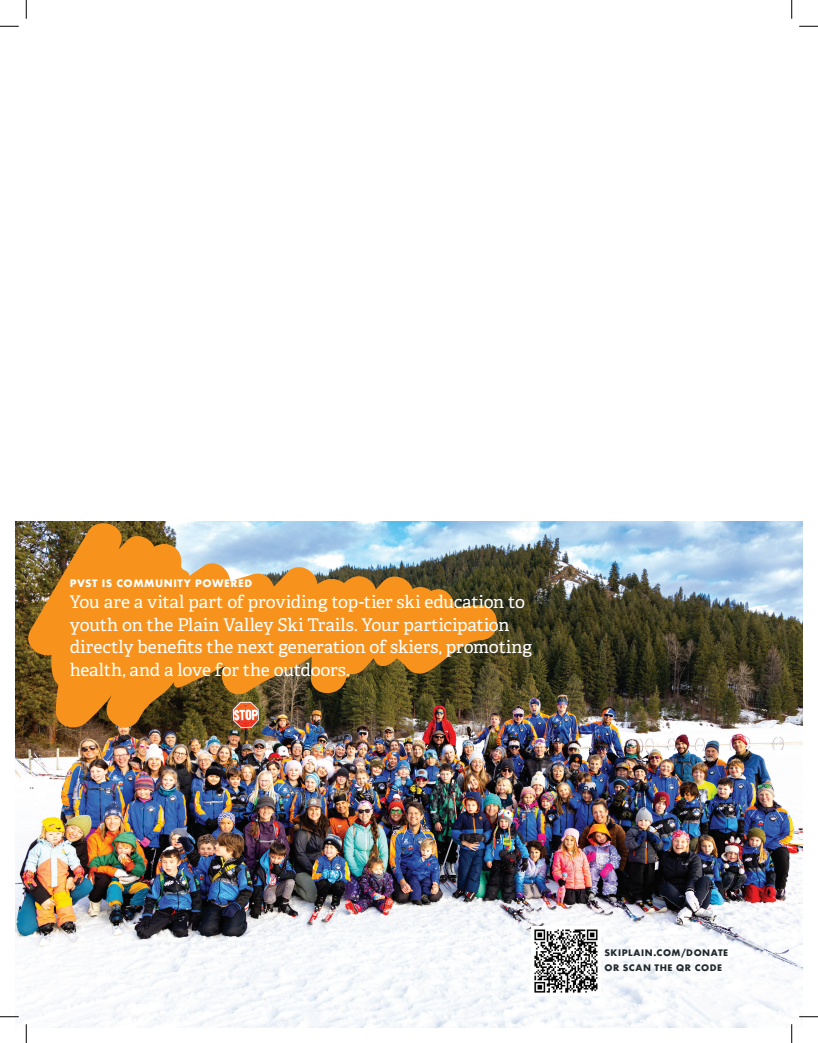
<style>
.page{position:relative;width:818px;height:1043px;background:#fff}
.page>*{position:absolute;margin:0;border:0;box-sizing:border-box;transform-origin:0 0}
.t1{font:17.5px/22.5px "Adelle";letter-spacing:-.005em;color:#fff}
.t2{font:700 10px "Futura";letter-spacing:.055em;color:#fff}
.t3{font:700 8.75px/15px "Futura";letter-spacing:.06em;color:#21292d}
</style>
<div class="page">
<img style="left:15px;top:521px;width:787px;height:507px">
<img style="left:22px;top:521px;width:481px;height:217px">
<img style="left:531px;top:926px;width:69px;height:69px">
<svg style="left:0;top:25px;width:19px;height:2px"></svg>
<svg style="left:799px;top:25px;width:19px;height:2px"></svg>
<svg style="left:0;top:1015px;width:19px;height:2px"></svg>
<svg style="left:799px;top:1015px;width:19px;height:2px"></svg>
<svg style="left:25px;top:0;width:2px;height:19px"></svg>
<svg style="left:25px;top:1024px;width:2px;height:18px"></svg>
<svg style="left:791px;top:0;width:1px;height:19px"></svg>
<svg style="left:790px;top:1024px;width:2px;height:18px"></svg>
<p class="t2" style="left:70px;top:575px;width:184px">PVST IS COMMUNITY POWERED</p>
<p class="t1" style="left:70px;top:591px;width:463px">You are a vital part of providing top-tier ski education to youth on the Plain Valley Ski Trails. Your participation directly benefits the next generation of skiers, promoting health, and a love for the outdoors.</p>
<p class="t3" style="left:604px;top:944px;width:125px">SKIPLAIN.COM/DONATE<br>OR SCAN THE QR CODE</p>
</div>
